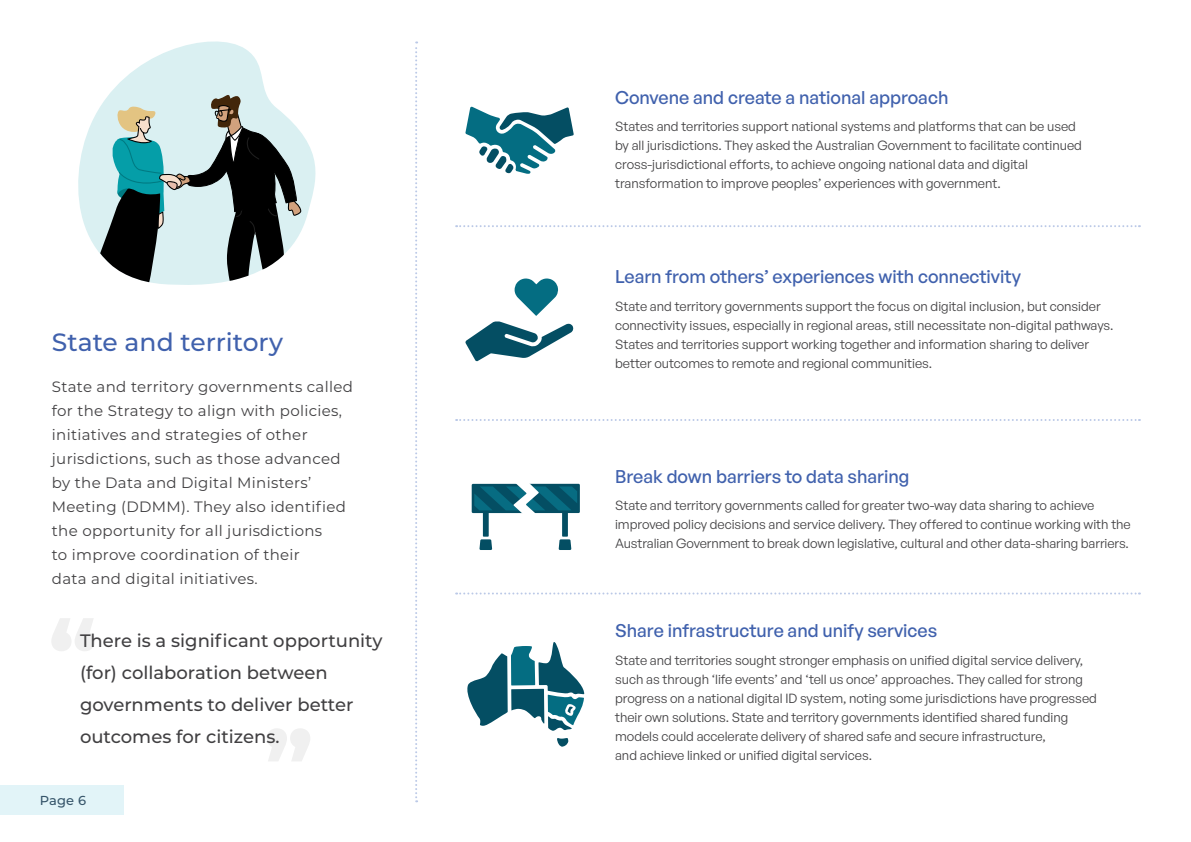
<style>
.page{position:relative;width:1191px;height:842px;background:#fff}
.page>*{position:absolute;margin:0;border:0;box-sizing:border-box;transform-origin:0 0}
.t1{font:800 89px "Montserrat";color:#414042}
.H2_-_C{font:500 25px "Montserrat";color:#4061ad}
.t2{font:500 18px "General Sans";color:#4061ad}
.pull_quote{font:500 18px/32px "Montserrat";color:#414042}
.para_text_alt{font:15px/24px "Montserrat";letter-spacing:.02em;color:#414042}
.para_text{font:13px/19px "General Sans";color:#414042}
.t3{font:500 13px "Montserrat";color:#36556a}
</style>
<div class="page">
<div style="left:0;top:785px;width:124px;height:30px;background:#e2f4f8"></div>
<svg style="left:78px;top:41px;width:238px;height:244px"></svg>
<svg style="left:100px;top:93px;width:201px;height:189px;background:#899c9c"></svg>
<svg style="left:465px;top:106px;width:109px;height:68px"></svg>
<svg style="left:465px;top:278px;width:109px;height:83px"></svg>
<div style="left:472px;top:484px;width:108px;height:29px;background:#044e63"></div>
<svg style="left:474px;top:483px;width:103px;height:67px"></svg>
<svg style="left:557px;top:738px;width:11px;height:9px"></svg>
<svg style="left:467px;top:642px;width:117px;height:89px"></svg>
<svg style="left:456px;top:225px;width:684px;height:2px"></svg>
<svg style="left:456px;top:419px;width:684px;height:2px"></svg>
<svg style="left:456px;top:592px;width:684px;height:2px"></svg>
<svg style="left:415px;top:41px;width:2px;height:761px"></svg>
<h2 class="H2_-_C" style="left:52px;top:325px;width:233px">State and territory</h2>
<p class="para_text_alt" style="left:52px;top:374px;width:302px">State and territory governments called for the Strategy to align with policies, initiatives and strategies of other jurisdictions, such as those advanced by the Data and Digital Ministers’ Meeting (DDMM). They also identified the opportunity for all jurisdictions<br>to improve coordination of their<br>data and digital initiatives.</p>
<h1 class="t1" style="left:49px;top:587px;width:50px">“</h1>
<p class="pull_quote" style="left:80px;top:624px;width:304px">There is a significant opportunity (for) collaboration between governments to deliver better outcomes for citizens.</p>
<h1 class="t1" style="left:313px;top:792px;width:50px;rotate:-180deg">“</h1>
<p class="t3" style="left:40px;top:791px;width:48px">Page 6</p>
<h3 class="t2" style="left:615px;top:86px;width:335px">Convene and create a national approach</h3>
<p class="para_text" style="left:615px;top:117px;width:468px">States and territories support national systems and platforms that can be used by all jurisdictions. They asked the Australian Government to facilitate continued cross-jurisdictional efforts, to achieve ongoing national data and digital transformation to improve peoples’ experiences with government.</p>
<h3 class="t2" style="left:615px;top:265px;width:407px">Learn from others’ experiences with connectivity</h3>
<p class="para_text" style="left:615px;top:296px;width:500px">State and territory governments support the focus on digital inclusion, but consider connectivity issues, especially in regional areas, still necessitate non-digital pathways.<br>States and territories support working together and information sharing to deliver better outcomes to remote and regional communities.</p>
<h3 class="t2" style="left:615px;top:465px;width:296px">Break down barriers to data sharing</h3>
<p class="para_text" style="left:615px;top:496px;width:517px">State and territory governments called for greater two-way data sharing to achieve improved policy decisions and service delivery. They offered to continue working with the<br>Australian Government to break down legislative, cultural and other data-sharing barriers.</p>
<h3 class="t2" style="left:615px;top:619px;width:324px">Share infrastructure and unify services</h3>
<p class="para_text" style="left:615px;top:650px;width:483px">State and territories sought stronger emphasis on unified digital service delivery, such as through ‘life events’ and ‘tell us once’ approaches. They called for strong progress on a national digital ID system, noting some jurisdictions have progressed their own solutions. State and territory governments identified shared funding models could accelerate delivery of shared safe and secure infrastructure,<br>and achieve linked or unified digital services.</p>
</div>
